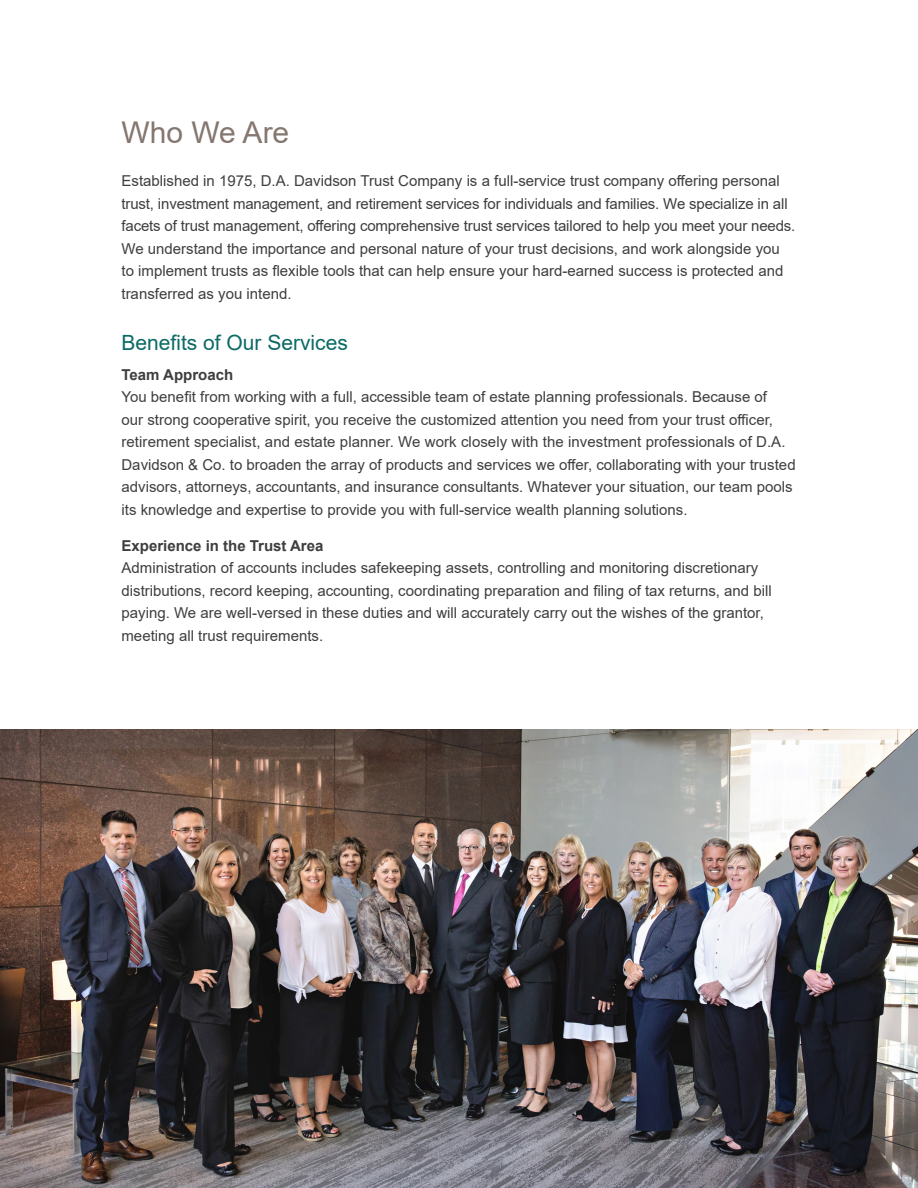
<style>
.page{position:relative;width:918px;height:1188px;background:#fff}
.page>*{position:absolute;margin:0;border:0;box-sizing:border-box;transform-origin:0 0}
.Body_Text{font:30px "Arial";color:#84776f}
.Body_Text-2{font:21px "Arial";color:#0b6b65}
.Body_Text-3{font:15px/22.5px "Arial";color:#3e3e3f}
.intro__initial_caps{font:15px/22.5px "Arial";color:#3e3e3f}
.Body_Text-4{font:700 15px "Arial";color:#3e3e3f}
</style>
<div class="page">
<img style="left:0;top:729px;width:918px;height:459px">
<p class="Body_Text" style="left:122px;top:112px;width:169px">Who We Are</p>
<p class="Body_Text-3" style="left:122px;top:169px;width:675px">Established in 1975, D.A. Davidson Trust Company is a full-service trust company offering personal trust, investment management, and retirement services for individuals and families. We specialize in all facets of trust management, offering comprehensive trust services tailored to help you meet your needs.<br>We understand the importance and personal nature of your trust decisions, and work alongside you to implement trusts as flexible tools that can help ensure your hard-earned success is protected and transferred as you intend.</p>
<p class="Body_Text-2" style="left:122px;top:329px;width:228px">Benefits of Our Services</p>
<p class="Body_Text-4" style="left:122px;top:364px;width:113px">Team Approach</p>
<p class="Body_Text-3" style="left:122px;top:385px;width:676px">You benefit from working with a full, accessible team of estate planning professionals. Because of<br>our strong cooperative spirit, you receive the customized attention you need from your trust officer, retirement specialist, and estate planner. We work closely with the investment professionals of D.A.<br>Davidson &amp; Co. to broaden the array of products and services we offer, collaborating with your trusted advisors, attorneys, accountants, and insurance consultants. Whatever your situation, our team pools its knowledge and expertise to provide you with full-service wealth planning solutions.</p>
<p class="Body_Text-4" style="left:122px;top:535px;width:204px">Experience in the Trust Area</p>
<p class="intro__initial_caps" style="left:122px;top:556px;width:652px">Administration of accounts includes safekeeping assets, controlling and monitoring discretionary distributions, record keeping, accounting, coordinating preparation and filing of tax returns, and bill paying. We are well-versed in these duties and will accurately carry out the wishes of the grantor, meeting all trust requirements.</p>
</div>
